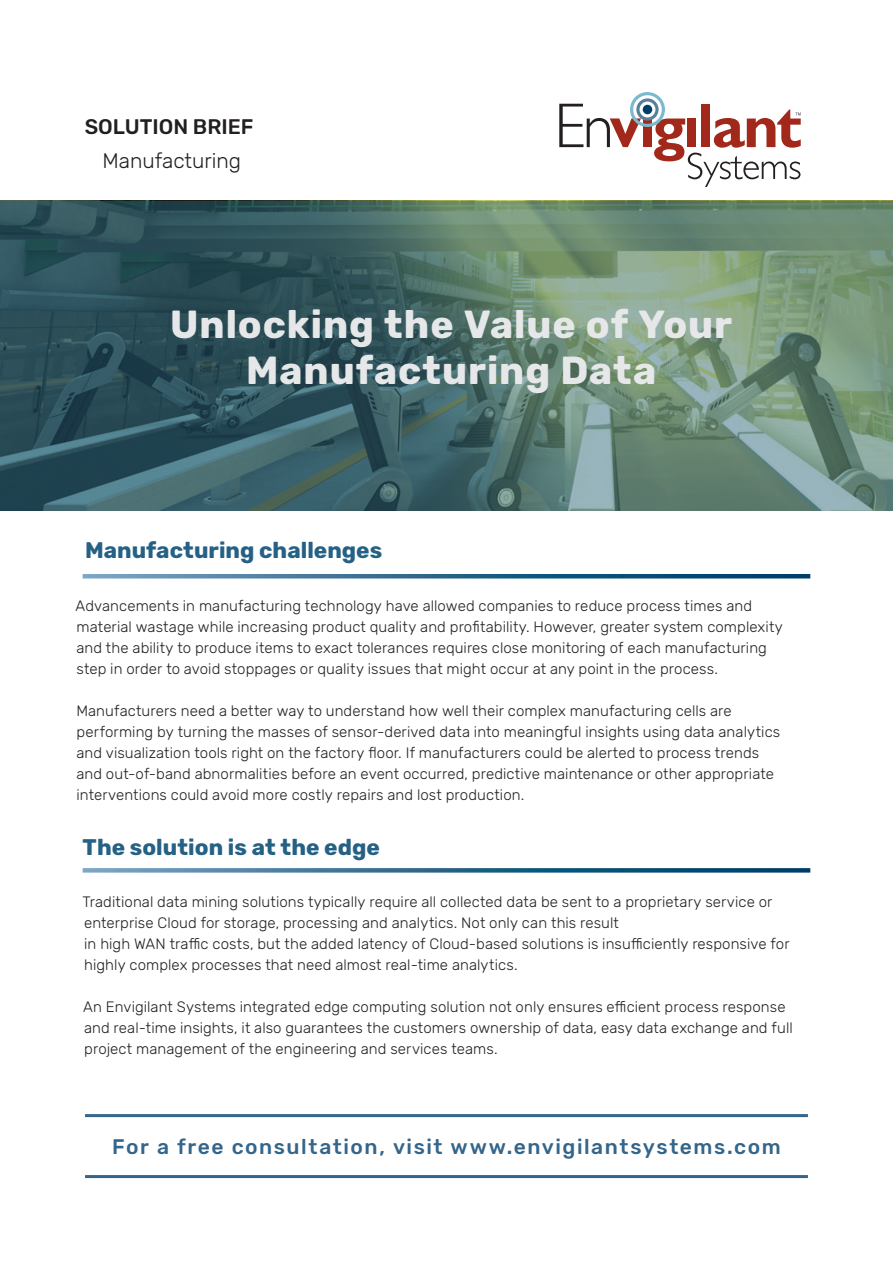
<style>
.page{position:relative;width:893px;height:1263px;background:#fff}
.page>*{position:absolute;margin:0;border:0;box-sizing:border-box;transform-origin:0 0}
.t1{font:700 39px/46.8px "Rubik";letter-spacing:.025em;color:#e6e7e9;text-align:center}
.t2{font:700 22.5px "Rubik";color:#256184}
.t3{font:500 21px "Rubik";letter-spacing:.075em;color:#34658a}
.t4{font:500 21px "Rubik";color:#231f20}
.t5{font:300 21px "Rubik";color:#231f20}
.t6{font:300 15px/21px "Rubik";letter-spacing:.005em;color:#231f20}
</style>
<div class="page">
<svg style="left:0;top:201px;width:893px;height:309px;background:#50716c"></svg>
<hr style="left:85px;top:1114px;width:723px;height:3px;background:#34658a">
<hr style="left:85px;top:1175px;width:723px;height:3px;background:#34658a">
<svg style="left:559px;top:92px;width:242px;height:94px"></svg>
<svg style="left:83px;top:574px;width:727px;height:4px;background:#2d688d"></svg>
<svg style="left:83px;top:868px;width:727px;height:5px;background:#427798"></svg>
<h3 class="t4" style="left:85px;top:114px;width:170px">SOLUTION BRIEF</h3>
<h3 class="t5" style="left:102px;top:149px;width:140px">Manufacturing</h3>
<h1 class="t1" style="left:170px;top:302px;width:563px">Unlocking the Value of Your<br>Manufacturing Data</h1>
<h2 class="t2" style="left:85px;top:537px;width:299px">Manufacturing challenges</h2>
<p class="t6" style="left:76px;top:596px;width:709px">Advancements in manufacturing technology have allowed companies to reduce process times and material wastage while increasing product quality and profitability. However, greater system complexity and the ability to produce items to exact tolerances requires close monitoring of each manufacturing step in order to avoid stoppages or quality issues that might occur at any point in the process.</p>
<p class="t6" style="left:76px;top:701px;width:705px">Manufacturers need a better way to understand how well their complex manufacturing cells are performing by turning the masses of sensor-derived data into meaningful insights using data analytics and visualization tools right on the factory floor. If manufacturers could be alerted to process trends and out-of-band abnormalities before an event occurred, predictive maintenance or other appropriate interventions could avoid more costly repairs and lost production.</p>
<h2 class="t2" style="left:83px;top:833px;width:299px">The solution is at the edge</h2>
<p class="t6" style="left:82px;top:892px;width:709px">Traditional data mining solutions typically require all collected data be sent to a proprietary service or enterprise Cloud for storage, processing and analytics. Not only can this result<br>in high WAN traffic costs, but the added latency of Cloud-based solutions is insufficiently responsive for highly complex processes that need almost real-time analytics.</p>
<p class="t6" style="left:83px;top:997px;width:711px">An Envigilant Systems integrated edge computing solution not only ensures efficient process response and real-time insights, it also guarantees the customers ownership of data, easy data exchange and full project management of the engineering and services teams.</p>
<h3 class="t3" style="left:112px;top:1135px;width:670px">For a free consultation, visit www.envigilantsystems.com</h3>
</div>
